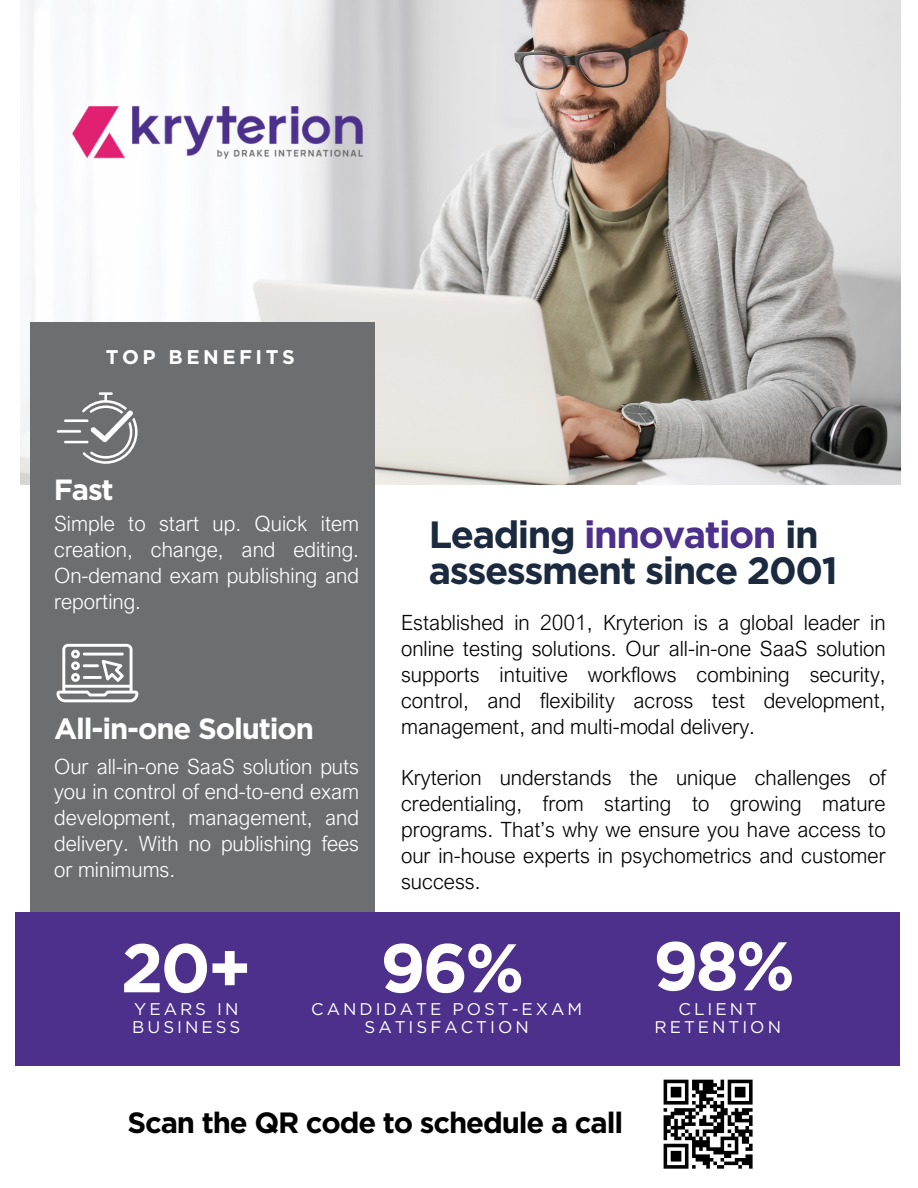
<style>
.page{position:relative;width:918px;height:1188px;background:#fff}
.page>*{position:absolute;margin:0;border:0;box-sizing:border-box;transform-origin:0 0}
.t1{font:700 68.55px "Gotham";color:#fff}
.t2{font:700 37.95px/36px "Gotham";letter-spacing:-.04em;color:#1b2a3f}
.t3{font:700 29.25px "Gotham";letter-spacing:-.04em;color:#000}
.t4{font:700 29.25px "Gotham";letter-spacing:-.04em;color:#fff}
.t5{font:300 21px/25.8px "Arial Nova";color:#000;text-align:justify}
.t6{font:300 21px/25.8px "Arial Nova";color:#fff;text-align:justify}
.t7{font:700 19.8px "Gotham";letter-spacing:.175em;color:#fff}
.t8{font:16.95px/18px "Gotham";letter-spacing:.175em;color:#fff}
.s1{color:#4c308b}
</style>
<div class="page">
<img style="left:21px;top:0;width:879px;height:485px">
<div style="left:30px;top:322px;width:345px;height:605px;background:#6d6e70"></div>
<div style="left:15px;top:912px;width:885px;height:154px;background:#4c308b"></div>
<img style="left:72px;top:106px;width:291px;height:53px">
<svg style="left:57px;top:392px;width:81px;height:72px"></svg>
<svg style="left:56px;top:644px;width:82px;height:58px"></svg>
<svg style="left:664px;top:1080px;width:89px;height:89px"></svg>
<p class="t7" style="left:106px;top:345px;width:190px">TOP BENEFITS</p>
<h3 class="t4" style="left:54px;top:472px;width:62px">Fast</h3>
<h5 class="t6" style="left:54px;top:510px;width:306px">Simple to start up. Quick item creation, change, and editing.<br>On-demand exam publishing and reporting.</h5>
<p class="t4" style="left:54px;top:711px;width:262px">All-in-one Solution</p>
<h3 class="t6" style="left:54px;top:753px;width:306px">Our all-in-one SaaS solution puts you in control of end-to-end exam development, management, and delivery. With no publishing fees or minimums.</h3>
<h5 class="t1" style="left:121px;top:926px;width:132px">20+</h5>
<h4 class="t2" style="left:429px;top:516px;width:410px">Leading <span class="s1">innovation</span> in assessment since 2001</h4>
<h2 class="t5" style="left:401px;top:609px;width:486px">Established in 2001, Kryterion is a global leader in online testing solutions. Our all-in-one SaaS solution supports intuitive workflows combining security, control, and flexibility across test development, management, and multi-modal delivery.</h2>
<h5 class="t5" style="left:401px;top:765px;width:486px">Kryterion understands the unique challenges of credentialing, from starting to growing mature programs. That’s why we ensure you have access to our in-house experts in psychometrics and customer success.</h5>
<p class="t1" style="left:380px;top:926px;width:146px">96%</p>
<p class="t1" style="left:653px;top:925px;width:143px">98%</p>
<h5 class="t8" style="left:132px;top:1000px;width:110px">YEARS IN<br>BUSINESS</h5>
<p class="t8" style="left:311px;top:1000px;width:272px;text-align:center">CANDIDATE POST-EXAM<br>SATISFACTION</p>
<p class="t3" style="left:127px;top:1105px;width:497px">Scan the QR code to schedule a call</p>
<p class="t8" style="left:679px;top:1000px;width:80px">CLIENT</p>
<p class="t8" style="left:655px;top:1018px;width:128px">RETENTION</p>
</div>
